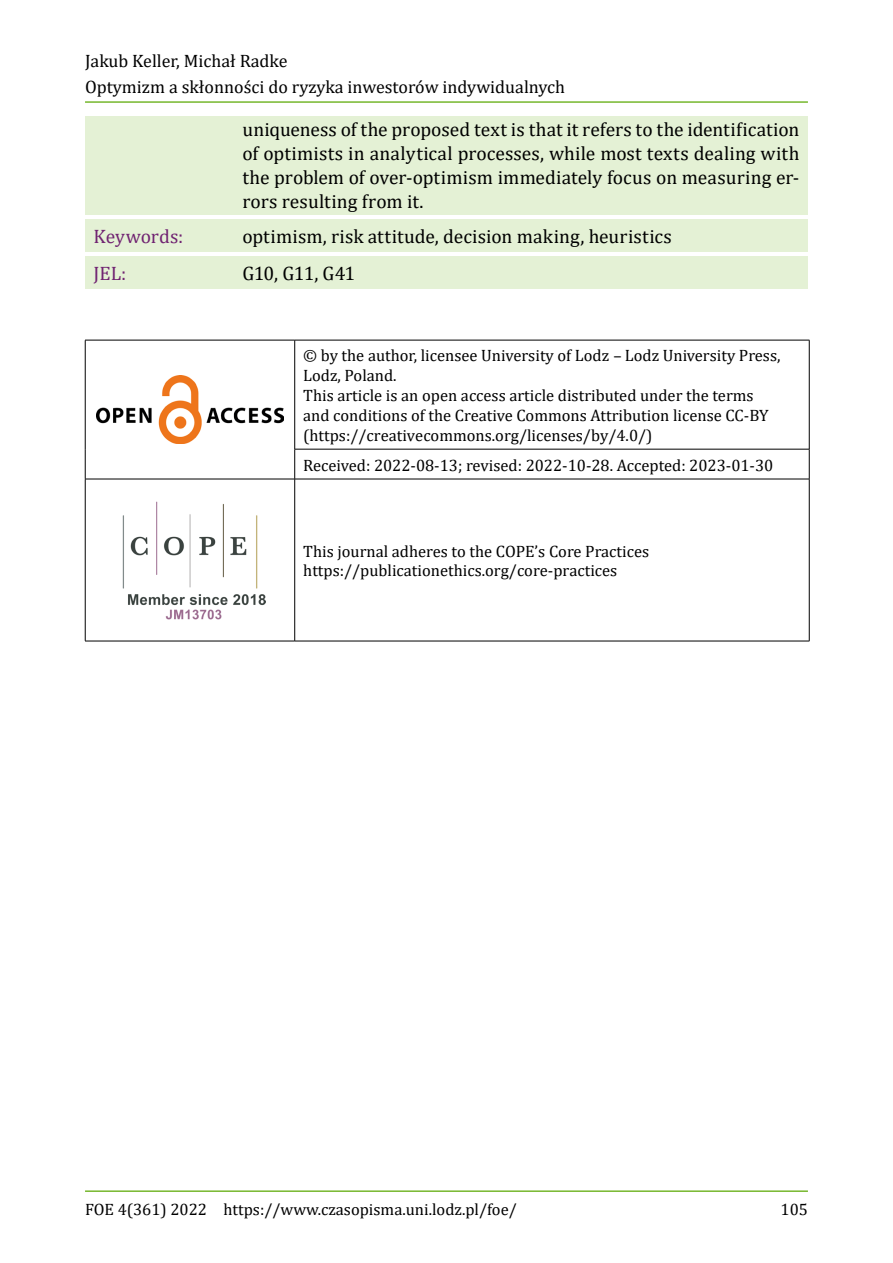
<style>
.page{position:relative;width:893px;height:1263px;background:#fff}
.page>*{position:absolute;margin:0;border:0;box-sizing:border-box;transform-origin:0 0}
.abstrakt_txt_2_ENG{font:19.5px/24px "Cambria";letter-spacing:.005em;color:#000;text-align:justify}
.Keywords{font:19.5px "Cambria";letter-spacing:.005em;color:#000}
.Keywords-2{font:19.5px "Cambria";color:#702371}
.Keywords-3{font:19.5px "Cambria";letter-spacing:-.035em;color:#000}
.t1{font:18px/25.8px "Cambria";color:#000}
.Open_acces{font:16.5px/19.8px "Cambria";color:#000}
</style>
<div class="page">
<hr style="left:85px;top:101px;width:723px;height:2px;background:#76b72d">
<hr style="left:85px;top:1190px;width:723px;height:2px;background:#76b72d">
<div style="left:85px;top:117px;width:723px;height:98px;background:#e4f1d5"></div>
<div style="left:85px;top:219px;width:723px;height:33px;background:#e4f1d5"></div>
<div style="left:85px;top:256px;width:723px;height:32px;background:#e4f1d5"></div>
<hr style="left:85px;top:340px;width:210px;height:1px;background:#000">
<hr style="left:85px;top:340px;width:1px;height:109px;background:#000">
<hr style="left:85px;top:449px;width:1px;height:30px;background:#000">
<hr style="left:295px;top:340px;width:514px;height:1px;background:#000">
<hr style="left:294px;top:340px;width:1px;height:109px;background:#000">
<hr style="left:809px;top:340px;width:1px;height:109px;background:#000">
<hr style="left:295px;top:449px;width:514px;height:1px;background:#000">
<hr style="left:294px;top:449px;width:1px;height:30px;background:#000">
<hr style="left:809px;top:449px;width:1px;height:30px;background:#000">
<hr style="left:85px;top:479px;width:210px;height:1px;background:#000">
<hr style="left:85px;top:479px;width:1px;height:162px;background:#000">
<hr style="left:295px;top:479px;width:514px;height:1px;background:#000">
<hr style="left:294px;top:479px;width:1px;height:162px;background:#000">
<hr style="left:809px;top:479px;width:1px;height:162px;background:#000">
<hr style="left:85px;top:641px;width:210px;height:1px;background:#000">
<hr style="left:295px;top:641px;width:514px;height:1px;background:#000">
<img style="left:97px;top:376px;width:186px;height:67px">
<img style="left:122px;top:501px;width:144px;height:119px">
<p class="t1" style="left:85px;top:48px;width:482px">Jakub Keller, Michał Radke<br>Optymizm a skłonności do ryzyka inwestorów indywidualnych</p>
<p class="abstrakt_txt_2_ENG" style="left:242px;top:117px;width:559px">uniqueness of the proposed text is that it refers to the identification of optimists in analytical processes, while most texts dealing with the problem of over‑optimism immediately focus on measuring er&shy;rors resulting from it.</p>
<p class="Keywords-2" style="left:94px;top:225px;width:91px">Keywords:</p>
<p class="Keywords" style="left:242px;top:225px;width:431px">optimism, risk attitude, decision making, heuristics</p>
<p class="Keywords-2" style="left:94px;top:262px;width:34px">JEL:</p>
<p class="Keywords-3" style="left:242px;top:262px;width:115px">G10, G11, G41</p>
<p class="Open_acces" style="left:303px;top:346px;width:479px">© by the author, licensee University of Lodz – Lodz University Press, Lodz, Poland.<br>This article is an open access article distributed under the terms and conditions of the Creative Commons Attribution license CC‑BY (https://creativecommons.org/licenses/by/4.0/)</p>
<p class="Open_acces" style="left:303px;top:455px;width:472px">Received: 2022-08-13; revised: 2022-10-28. Accepted: 2023-01-30</p>
<p class="Open_acces" style="left:303px;top:541px;width:347px">This journal adheres to the COPE’s Core Practices</p>
<p class="Open_acces" style="left:303px;top:561px;width:316px">https://publicationethics.org/core-practices</p>
<p class="Open_acces" style="left:85px;top:1199px;width:433px">FOE 4(361) 2022 https://www.czasopisma.uni.lodz.pl/foe/</p>
<p class="Open_acces" style="left:780px;top:1199px;width:29px">105</p>
</div>
